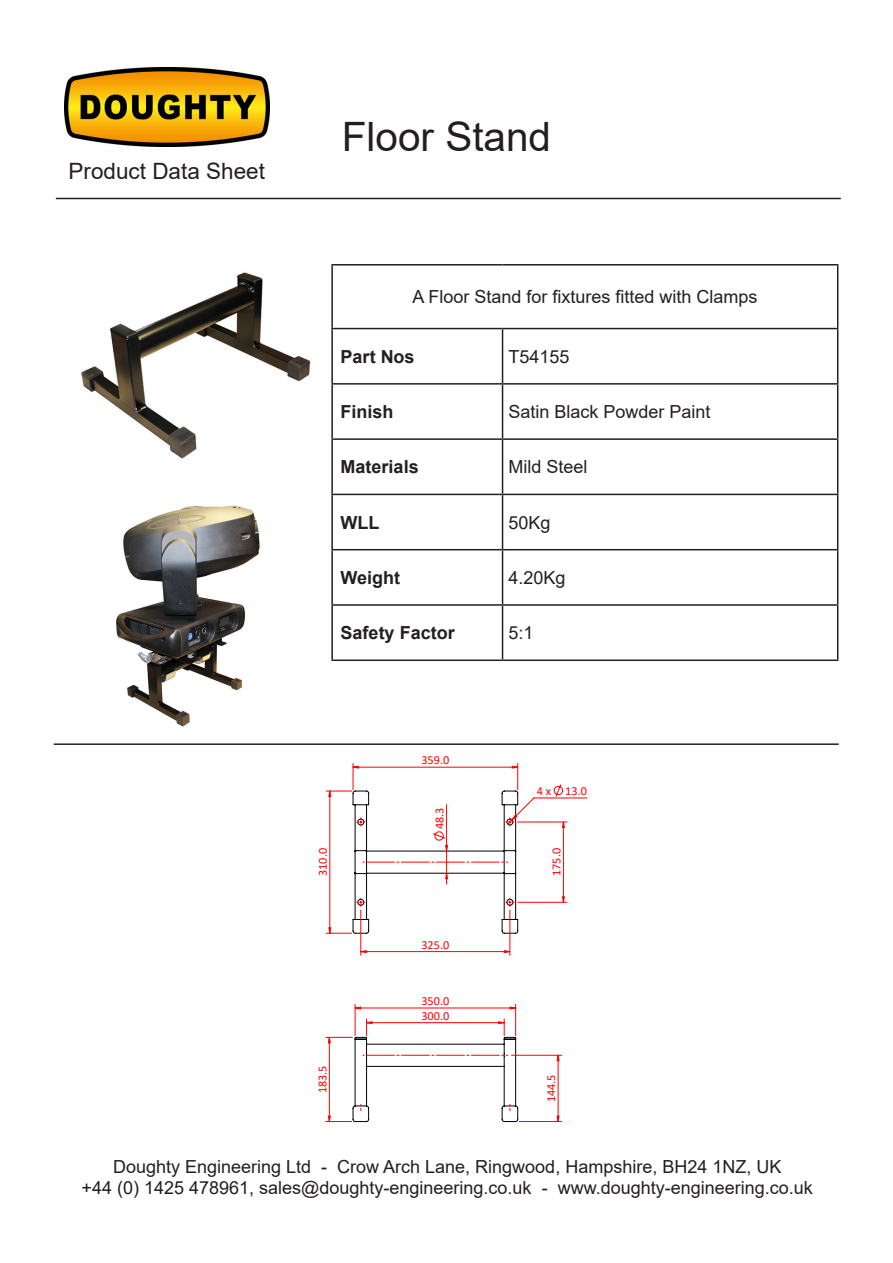
<style>
.page{position:relative;width:893px;height:1263px;background:#fff}
.page>*{position:absolute;margin:0;border:0;box-sizing:border-box;transform-origin:0 0}
.t1{font:40.5px "Arial";color:#231f20}
.t2{font:22.5px "Arial";color:#231f20}
.t3{font:18px "Arial";color:#231f20}
.t4{font:700 18px "Arial";color:#231f20}
.t5{font:12.3px/14.7px "Calibri";color:#f00}
</style>
<div class="page">
<img style="left:64px;top:68px;width:205px;height:79px">
<hr style="left:56px;top:198px;width:785px;height:1px;background:#231f20">
<hr style="left:54px;top:743px;width:785px;height:2px;background:#231f20">
<img style="left:81px;top:272px;width:230px;height:187px">
<img style="left:116px;top:505px;width:144px;height:222px">
<hr style="left:248px;top:1169px;width:384px;height:1px;background:#c0c0c0">
<hr style="left:248px;top:755px;width:1px;height:394px;background:#c0c0c0">
<hr style="left:248px;top:755px;width:384px;height:1px;background:#c0c0c0">
<hr style="left:653px;top:755px;width:1px;height:394px;background:#c0c0c0">
<svg style="left:353px;top:763px;width:234px;height:140px"></svg>
<hr style="left:519px;top:1121px;width:43px;height:1px;background:#f00">
<hr style="left:518px;top:902px;width:49px;height:1px;background:#f00">
<hr style="left:518px;top:822px;width:49px;height:1px;background:#f00">
<svg style="left:328px;top:822px;width:236px;height:299px"></svg>
<svg style="left:326px;top:766px;width:192px;height:187px"></svg>
<hr style="left:331px;top:264px;width:172px;height:1px;background:#231f20">
<hr style="left:331px;top:265px;width:2px;height:63px;background:#231f20">
<hr style="left:503px;top:264px;width:335px;height:1px;background:#231f20">
<hr style="left:837px;top:265px;width:1px;height:63px;background:#231f20">
<hr style="left:331px;top:328px;width:172px;height:1px;background:#231f20">
<hr style="left:331px;top:329px;width:2px;height:54px;background:#231f20">
<hr style="left:503px;top:328px;width:335px;height:1px;background:#231f20">
<hr style="left:502px;top:329px;width:1px;height:54px;background:#231f20">
<hr style="left:837px;top:329px;width:1px;height:54px;background:#231f20">
<hr style="left:331px;top:383px;width:172px;height:2px;background:#231f20">
<hr style="left:331px;top:385px;width:2px;height:53px;background:#231f20">
<hr style="left:503px;top:383px;width:335px;height:2px;background:#231f20">
<hr style="left:502px;top:385px;width:1px;height:53px;background:#231f20">
<hr style="left:837px;top:385px;width:1px;height:53px;background:#231f20">
<hr style="left:331px;top:438px;width:172px;height:2px;background:#231f20">
<hr style="left:331px;top:440px;width:2px;height:54px;background:#231f20">
<hr style="left:503px;top:438px;width:335px;height:2px;background:#231f20">
<hr style="left:502px;top:440px;width:1px;height:54px;background:#231f20">
<hr style="left:837px;top:440px;width:1px;height:54px;background:#231f20">
<hr style="left:331px;top:494px;width:172px;height:1px;background:#231f20">
<hr style="left:331px;top:495px;width:2px;height:54px;background:#231f20">
<hr style="left:503px;top:494px;width:335px;height:1px;background:#231f20">
<hr style="left:502px;top:495px;width:1px;height:54px;background:#231f20">
<hr style="left:837px;top:495px;width:1px;height:54px;background:#231f20">
<hr style="left:331px;top:549px;width:172px;height:1px;background:#231f20">
<hr style="left:331px;top:550px;width:2px;height:54px;background:#231f20">
<hr style="left:503px;top:549px;width:335px;height:1px;background:#231f20">
<hr style="left:502px;top:550px;width:1px;height:54px;background:#231f20">
<hr style="left:837px;top:550px;width:1px;height:54px;background:#231f20">
<hr style="left:331px;top:604px;width:172px;height:2px;background:#231f20">
<hr style="left:331px;top:606px;width:2px;height:53px;background:#231f20">
<hr style="left:503px;top:604px;width:335px;height:2px;background:#231f20">
<hr style="left:502px;top:606px;width:1px;height:53px;background:#231f20">
<hr style="left:837px;top:606px;width:1px;height:53px;background:#231f20">
<hr style="left:331px;top:659px;width:172px;height:2px;background:#231f20">
<hr style="left:503px;top:659px;width:335px;height:2px;background:#231f20">
<p class="t2" style="left:69px;top:155px;width:198px">Product Data Sheet</p>
<p class="t1" style="left:342px;top:108px;width:211px">Floor Stand</p>
<p class="t3" style="left:412px;top:284px;width:347px">A Floor Stand for fixtures fitted with Clamps</p>
<p class="t4" style="left:341px;top:344px;width:76px">Part Nos</p>
<p class="t3" style="left:509px;top:344px;width:63px">T54155</p>
<p class="t4" style="left:341px;top:399px;width:55px">Finish</p>
<p class="t3" style="left:509px;top:399px;width:204px">Satin Black Powder Paint</p>
<p class="t4" style="left:341px;top:454px;width:80px">Materials</p>
<p class="t3" style="left:509px;top:455px;width:81px">Mild Steel</p>
<p class="t4" style="left:341px;top:510px;width:40px">WLL</p>
<p class="t3" style="left:509px;top:510px;width:44px">50Kg</p>
<p class="t4" style="left:341px;top:565px;width:61px">Weight</p>
<p class="t3" style="left:509px;top:565px;width:59px">4.20Kg</p>
<p class="t4" style="left:341px;top:620px;width:116px">Safety Factor</p>
<p class="t3" style="left:509px;top:620px;width:27px">5:1</p>
<p class="t5" style="left:315px;top:876px;width:29px;rotate:-90deg">310.0</p>
<p class="t5" style="left:315px;top:1093px;width:29px;rotate:-90deg">183.5</p>
<p class="t5" style="left:421px;top:752px;width:29px">359.0</p>
<p class="t5" style="left:432px;top:829px;width:23px;rotate:-90deg">48.3</p>
<p class="t5" style="left:421px;top:937px;width:29px">325.0</p>
<p class="t5" style="left:421px;top:993px;width:29px">350.0<br>300.0</p>
<p class="t5" style="left:537px;top:783px;width:52px">4 x 13.0</p>
<p class="t5" style="left:549px;top:876px;width:29px;rotate:-90deg">175.0</p>
<p class="t5" style="left:543px;top:1102px;width:29px;rotate:-90deg">144.5</p>
<p class="t3" style="left:113px;top:1154px;width:670px">Doughty Engineering Ltd - Crow Arch Lane, Ringwood, Hampshire, BH24 1NZ, UK</p>
<p class="t3" style="left:82px;top:1175px;width:733px">+44 (0) 1425 478961, sales@doughty-engineering.co.uk - www.doughty-engineering.co.uk</p>
</div>
